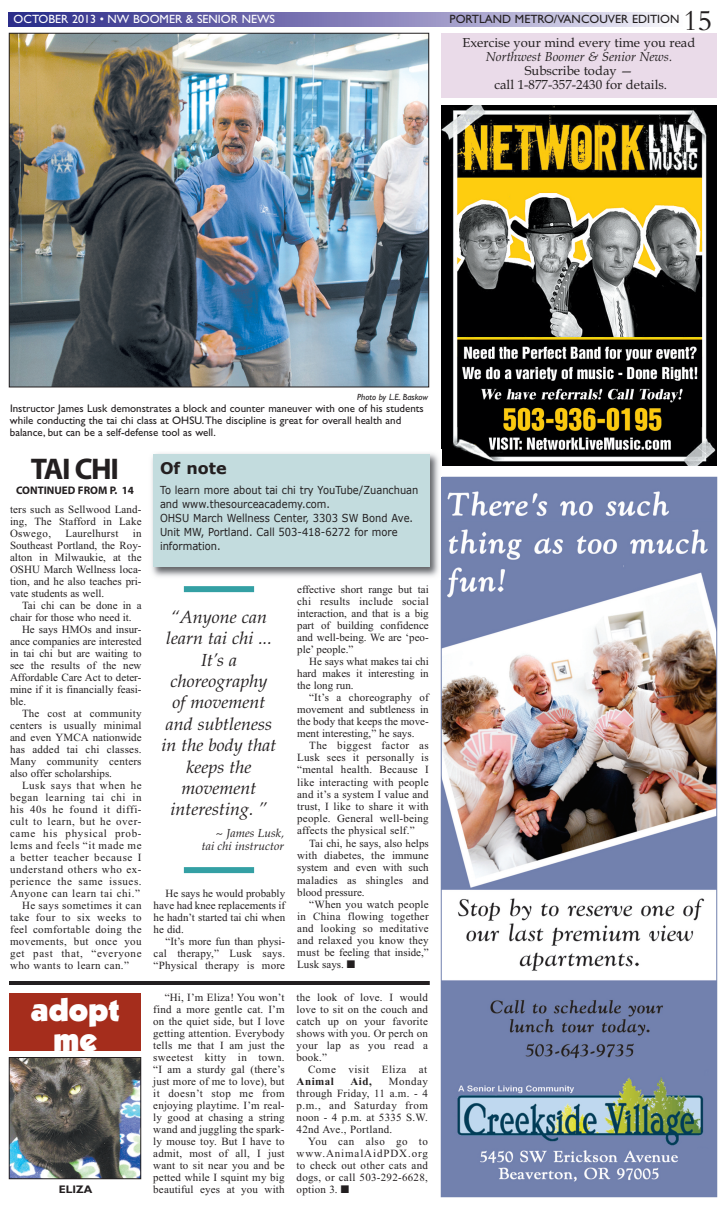
<style>
.page{position:relative;width:726px;height:1206px;background:#fff}
.page>*{position:absolute;margin:0;border:0;box-sizing:border-box;transform-origin:0 0}
.t1{font:900 32px/30px "Kabel IT Cby BT";color:#fff;text-align:center}
.t2{font:700 30px "Myriad";letter-spacing:-.045em;color:#231f20}
.t3{font:30px "Bembo";color:#231f20}
.t4{font:italic 17.5px/21.4px "Palatino";color:#231f20;text-align:center}
.t5{font:700 16px "Verdana";color:#231f20}
.t6{font:13px/14px "Book Antiqua";color:#231f20;text-align:center}
.t7{font:italic 13px "Book Antiqua";color:#231f20}
.t8{font:12px "Gill Sans";color:#fff}
.t9{font:12px "Gill Sans";color:#231f20}
.t10{font:italic 11.6px/13.6px "Palatino";color:#231f20;text-align:right}
.t11{font:11px/12px "Times New Roman";letter-spacing:.015em;color:#231f20;text-align:justify}
.t12{font:11px "Times New Roman";letter-spacing:.05em;color:#231f20}
.t13{font:11px/12px "Gill Sans";color:#231f20}
.t14{font:11px/14px "Verdana";color:#231f20;scale:.9 1}
.t15{font:11px "Times New Roman";letter-spacing:.035em;color:#231f20}
.t16{font:11px "Times New Roman";letter-spacing:.055em;color:#231f20}
.t17{font:11px "Times New Roman";letter-spacing:.06em;color:#231f20}
.t18{font:700 11px "Myriad";color:#231f20}
.t19{font:11px "Times New Roman";letter-spacing:.045em;color:#231f20}
.t20{font:700 11px "Times New Roman";letter-spacing:.045em;color:#231f20}
.t21{font:700 11px "Gill Sans";color:#231f20}
.t22{font:italic 9px "Gill Sans";color:#231f20}
</style>
<div class="page">
<img style="left:443px;top:479px;width:272px;height:716px">
<img style="left:442px;top:106px;width:275px;height:360px">
<img style="left:11px;top:35px;width:416px;height:350px">
<div style="left:9px;top:33px;width:420px;height:354px;border:1px solid #231f20"></div>
<img style="left:152px;top:453px;width:287px;height:124px">
<div style="left:153px;top:454px;width:276px;height:113px;background:#c3dcde"></div>
<img style="left:11px;top:1059px;width:128px;height:118px">
<div style="left:9px;top:1057px;width:132px;height:122px;border:1px solid #231f20"></div>
<div style="left:9px;top:993px;width:132px;height:58px;background:#a52d1c"></div>
<hr style="left:9px;top:981px;width:421px;height:4px;background:#231f20">
<svg style="left:9px;top:12px;width:655px;height:15px;background:#8582ba"></svg>
<div style="left:184px;top:586px;width:70px;height:6px;background:#34a0a4"></div>
<div style="left:184px;top:867px;width:70px;height:6px;background:#34a0a4"></div>
<div style="left:441px;top:33px;width:276px;height:64px;background:#eadbe9"></div>
<p class="t8" style="left:14px;top:15px;width:263px">OCTOBER 2013 • NW BOOMER &amp; SENIOR NEWS</p>
<p class="t9" style="left:450px;top:15px;width:231px">PORTLAND METRO/VANCOUVER EDITION</p>
<h2 class="t3" style="left:683px;top:2px;width:31px">15</h2>
<p class="t6" style="left:463px;top:36px;width:234px">Exercise your mind every time you read</p>
<p class="t7" style="left:486px;top:49px;width:188px">Northwest Boomer &amp; Senior News.</p>
<p class="t6" style="left:494px;top:64px;width:174px">Subscribe today —<br>call 1-877-357-2430 for details.</p>
<p class="t22" style="left:357px;top:393px;width:72px">Photo by L.E. Baskow</p>
<p class="t13" style="left:10px;top:403px;width:415px">Instructor James Lusk demonstrates a block and counter maneuver with one of his students while conducting the tai chi class at OHSU.The discipline is great for overall health and balance, but can be a self-defense tool as well.</p>
<h2 class="t2" style="left:31px;top:458px;width:90px">TAI CHI</h2>
<p class="t18" style="left:16px;top:486px;width:119px">CONTINUED FROM P. 14</p>
<p class="t11" style="left:10px;top:503px;width:133px">ters such as Sellwood Land&shy;ing, The Stafford in Lake Oswego,</p>
<p class="t11" style="left:10px;top:527px;width:133px;text-indent:123px">in Southeast Portland, the Roy&shy;alton in Milwaukie, at the OSHU March Wellness loca&shy;tion, and he also teaches pri&shy;vate students as well.</p>
<p class="t11" style="left:22px;top:599px;width:121px">Tai chi can be done in a</p>
<p class="t11" style="left:10px;top:611px;width:123px">chair for those who need it.</p>
<p class="t11" style="left:22px;top:623px;width:121px">He says HMOs and insur-</p>
<p class="t11" style="left:10px;top:635px;width:133px">ance companies are interested</p>
<p class="t11" style="left:10px;top:647px;width:133px">in tai chi but are waiting to</p>
<p class="t11" style="left:10px;top:659px;width:133px">see the results of the new</p>
<p class="t11" style="left:10px;top:671px;width:133px">Affordable Care Act to deter-</p>
<p class="t11" style="left:10px;top:683px;width:133px">mine if it is financially feasi-</p>
<p class="t11" style="left:10px;top:695px;width:18px">ble.</p>
<p class="t11" style="left:22px;top:707px;width:121px">The cost at community</p>
<p class="t11" style="left:10px;top:719px;width:133px">centers is usually minimal</p>
<p class="t11" style="left:10px;top:731px;width:133px">and even YMCA nationwide</p>
<p class="t11" style="left:10px;top:743px;width:133px">has added tai chi classes.</p>
<p class="t11" style="left:10px;top:755px;width:133px">Many community centers</p>
<p class="t11" style="left:10px;top:767px;width:104px">also offer scholarships.</p>
<p class="t12" style="left:22px;top:779px;width:121px">Lusk says that when he</p>
<p class="t12" style="left:10px;top:791px;width:133px">began learning tai chi in</p>
<p class="t12" style="left:10px;top:803px;width:133px">his 40s he found it diffi-</p>
<p class="t12" style="left:10px;top:815px;width:133px">cult to learn, but he over-</p>
<p class="t17" style="left:10px;top:827px;width:133px">came his physical prob-</p>
<p class="t12" style="left:10px;top:839px;width:133px">lems and feels “it made me</p>
<p class="t12" style="left:10px;top:851px;width:133px">a better teacher because I</p>
<p class="t12" style="left:10px;top:863px;width:133px">understand others who ex-</p>
<p class="t12" style="left:10px;top:875px;width:133px">perience the same issues.</p>
<p class="t12" style="left:10px;top:887px;width:131px">Anyone can learn tai chi.”</p>
<p class="t15" style="left:22px;top:899px;width:121px">He says sometimes it can</p>
<p class="t15" style="left:10px;top:911px;width:133px">take four to six weeks to</p>
<p class="t15" style="left:10px;top:923px;width:133px">feel comfortable doing the</p>
<p class="t15" style="left:10px;top:935px;width:133px">movements, but once you</p>
<p class="t16" style="left:10px;top:947px;width:133px">get past that, “everyone</p>
<p class="t15" style="left:10px;top:959px;width:120px">who wants to learn can.”</p>
<p class="t11" style="left:66px;top:527px;width:54px">Laurelhurst</p>
<h1 class="t1" style="left:30px;top:997px;width:91px">adopt me</h1>
<p class="t21" style="left:59px;top:1185px;width:35px">ELIZA</p>
<h3 class="t5" style="left:160px;top:458px;width:68px">Of note</h3>
<p class="t14" style="left:160px;top:483px;width:289px">To learn more about tai chi try YouTube/Zuanchuan and www.thesourceacademy.com.<br>OHSU March Wellness Center, 3303 SW Bond Ave.<br>Unit MW, Portland. Call 503-418-6272 for more information.</p>
<h3 class="t4" style="left:161px;top:608px;width:117px">“Anyone can learn tai chi ...<br>It’s a choreography<br>of movement and subtleness in the body that keeps the movement interesting. ”</h3>
<p class="t10" style="left:202px;top:827px;width:84px">~ James Lusk, tai chi instructor</p>
<p class="t11" style="left:154px;top:887px;width:133px;text-indent:12px">He says he would probably have had knee replacements if he hadn’t started tai chi when he did.</p>
<p class="t11" style="left:154px;top:935px;width:133px;text-indent:12px">“It’s more fun than physi&shy;cal therapy,” Lusk says. “Physical therapy is more</p>
<p class="t11" style="left:297px;top:583px;width:133px">effective short range but tai chi results include social interaction, and that is a big part of building confidence and well-being. We are ‘peo&shy;ple’ people.”</p>
<p class="t11" style="left:297px;top:655px;width:133px;text-indent:12px">He says what makes tai chi hard makes it interesting in the long run.</p>
<p class="t11" style="left:297px;top:691px;width:133px;text-indent:12px">“It’s a choreography of movement and subtleness in the body that keeps the move&shy;ment interesting,” he says.</p>
<p class="t11" style="left:297px;top:739px;width:133px;text-indent:12px">The biggest factor as Lusk sees it personally is “mental health. Because I like interacting with people and it’s a system I value and trust, I like to share it with people. General well-being affects the physical self.”</p>
<p class="t11" style="left:297px;top:837px;width:133px;line-height:12.3px;text-indent:12px">Tai chi, he says, also helps with diabetes, the immune system and even with such maladies as shingles and blood pressure.</p>
<p class="t11" style="left:297px;top:898px;width:133px;text-indent:12px">“When you watch people in China flowing together and looking so meditative and relaxed you know they must be feeling that inside,” Lusk says. ■</p>
<p class="t11" style="left:153px;top:991px;width:133px;text-indent:12px">“Hi, I’m Eliza! You won’t find a more gentle cat. I’m on the quiet side, but I love getting attention. Everybody tells me that I am just the sweetest kitty in town. “I am a sturdy gal (there’s just more of me to love), but it doesn’t stop me from enjoying playtime. I’m real&shy;ly good at chasing a string wand and juggling the spark&shy;ly mouse toy. But I have to admit, most of all, I just want to sit near you and be petted while I squint my big beautiful eyes at you with</p>
<p class="t11" style="left:297px;top:991px;width:133px">the look of love. I would love to sit on the couch and catch up on your favorite shows with you. Or perch on your lap as you read a book.”</p>
<p class="t19" style="left:308px;top:1062px;width:121px">Come visit Eliza at</p>
<p class="t20" style="left:297px;top:1074px;width:39px">Animal</p>
<p class="t20" style="left:350px;top:1074px;width:23px">Aid,</p>
<p class="t11" style="left:297px;top:1075px;width:133px;text-indent:92px">Monday through Friday, 11 a.m. - 4 p.m., and Saturday from noon - 4 p.m. at 5335 S.W.<br>42nd Ave., Portland.</p>
<p class="t11" style="left:297px;top:1135px;width:133px;text-indent:11px">You can also go to www.AnimalAidPDX.org to check out other cats and dogs, or call 503-292-6628, option 3. ■</p>
</div>
